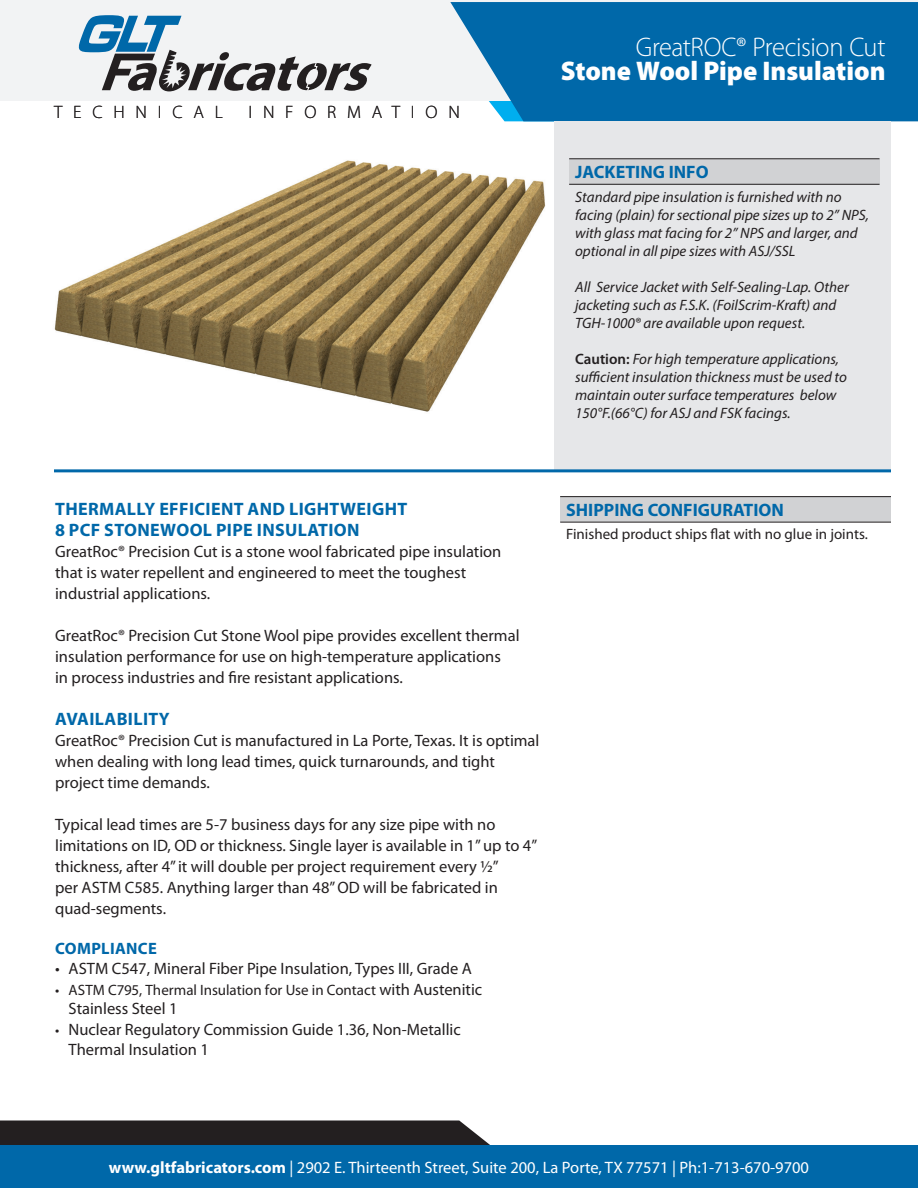
<style>
.page{position:relative;width:918px;height:1188px;background:#fff}
.page>*{position:absolute;margin:0;border:0;box-sizing:border-box;transform-origin:0 0}
.t1{font:900 27px/24px "Myriad Pro";color:#fff;text-align:right}
.t2{font:700 18px/21.6px "Myriad Pro";letter-spacing:.02em;color:#0068a9}
.t3{font:700 18px "Myriad Pro";color:#0068a9}
.t4{font:300 18px "Myriad Pro";letter-spacing:.6em;color:#231f20}
.Body_Copy{font:16.5px/21px "Myriad Pro";color:#231f20}
.t5{font:16.5px "Myriad Pro";color:#fff}
.t6{font:700 16.5px "Myriad Pro";letter-spacing:.02em;color:#0068a9}
.t7{font:italic 15px/18px "Myriad Pro";color:#231f20}
.Body_Copy-2{font:15px "Myriad Pro";color:#231f20}
.s1{font-weight:300}
.s2{font-weight:600;font-style:normal}
.s3{font-size:16.5px}
.s4{font-size:15px}
.s5{font-weight:700}
</style>
<div class="page">
<svg style="left:0;top:1120px;width:544px;height:26px;background:#404044"></svg>
<div style="left:0;top:1146px;width:918px;height:42px;background:#0068a9"></div>
<img style="left:54px;top:160px;width:492px;height:252px">
<div style="left:0;top:0;width:918px;height:100px;background:#f2f3f4"></div>
<svg style="left:450px;top:2px;width:468px;height:119px;background:#1474b0"></svg>
<svg style="left:79px;top:15px;width:293px;height:76px"></svg>
<div style="left:554px;top:122px;width:337px;height:349px;background:#e6e7e9"></div>
<div style="left:569px;top:159px;width:311px;height:25px;background:#d1d2d4"></div>
<hr style="left:569px;top:158px;width:311px;height:1px;background:#231f20">
<hr style="left:569px;top:184px;width:311px;height:1px;background:#231f20">
<hr style="left:54px;top:469px;width:837px;height:3px;background:#0068a9">
<div style="left:560px;top:497px;width:331px;height:25px;background:#d1d2d4"></div>
<hr style="left:560px;top:496px;width:331px;height:1px;background:#231f20">
<hr style="left:560px;top:522px;width:331px;height:1px;background:#231f20">
<p class="t4" style="left:54px;top:101px;width:170px">TECHNICAL</p>
<p class="t4" style="left:248px;top:101px;width:213px">INFORMATION</p>
<p class="t1" style="left:561px;top:34px;width:326px"><span class="s1">GreatROC® Precision Cut<br></span>Stone Wool Pipe Insulation</p>
<p class="t3" style="left:575px;top:160px;width:135px">JACKETING INFO</p>
<p class="t7" style="left:575px;top:187px;width:295px">Standard pipe insulation is furnished with no facing (plain) for sectional pipe sizes up to 2” NPS, with glass mat facing for 2” NPS and larger, and optional in all pipe sizes with ASJ/SSL</p>
<p class="t7" style="left:575px;top:277px;width:275px">All Service Jacket with Self-Sealing-Lap. Other jacketing such as F.S.K. (FoilScrim-Kraft) and<br>TGH-1000® are available upon request.</p>
<p class="t7" style="left:575px;top:349px;width:273px"><span class="s2">Caution:</span> For high temperature applications, sufficient insulation thickness must be used to maintain outer surface temperatures below 150°F.(66°C) for ASJ and FSK facings.</p>
<p class="t2" style="left:55px;top:497px;width:354px">THERMALLY EFFICIENT AND LIGHTWEIGHT<br>8 PCF STONEWOOL PIPE INSULATION</p>
<p class="Body_Copy" style="left:55px;top:541px;width:448px">GreatRoc® Precision Cut is a stone wool fabricated pipe insulation that is water repellent and engineered to meet the toughest industrial applications.</p>
<p class="Body_Copy" style="left:55px;top:625px;width:466px">GreatRoc® Precision Cut Stone Wool pipe provides excellent thermal insulation performance for use on high-temperature applications<br>in process industries and fire resistant applications.</p>
<p class="t2" style="left:55px;top:708px;width:116px">AVAILABILITY</p>
<p class="Body_Copy" style="left:55px;top:730px;width:486px">GreatRoc® Precision Cut is manufactured in La Porte, Texas. It is optimal when dealing with long lead times, quick turnarounds, and tight project time demands.</p>
<p class="Body_Copy" style="left:55px;top:814px;width:484px">Typical lead times are 5-7 business days for any size pipe with no limitations on ID, OD or thickness. Single layer is available in 1” up to 4” thickness, after 4” it will double per project requirement every 1/2”<br>per ASTM C585. Anything larger than 48” OD will be fabricated in quad-segments.</p>
<p class="t6" style="left:55px;top:938px;width:103px">COMPLIANCE</p>
<p class="Body_Copy" style="left:55px;top:957px;width:418px">• ASTM C547, Mineral Fiber Pipe Insulation, Types III, Grade A</p>
<p class="Body_Copy-2" style="left:55px;top:980px;width:429px">• ASTM C795, Thermal Insulation for Use in Contact <span class="s3">with Austenitic</span></p>
<p class="Body_Copy" style="left:69px;top:998px;width:111px">Stainless Steel 1</p>
<p class="Body_Copy" style="left:69px;top:1020px;width:394px;line-height:19.8px;text-indent:-13px"><span class="s4">•</span> Nuclear Regulatory Commission Guide 1.36, Non-Metallic<br>Thermal Insulation 1</p>
<p class="t3" style="left:566px;top:498px;width:219px">SHIPPING CONFIGURATION</p>
<p class="Body_Copy-2" style="left:566px;top:525px;width:303px">Finished product ships flat with no glue in joints.</p>
<p class="t5" style="left:109px;top:1157px;width:702px"><span class="s5">www.gltfabricators.com</span> | 2902 E. Thirteenth Street, Suite 200, La Porte, TX 77571 | Ph:1-713-670-9700</p>
</div>
